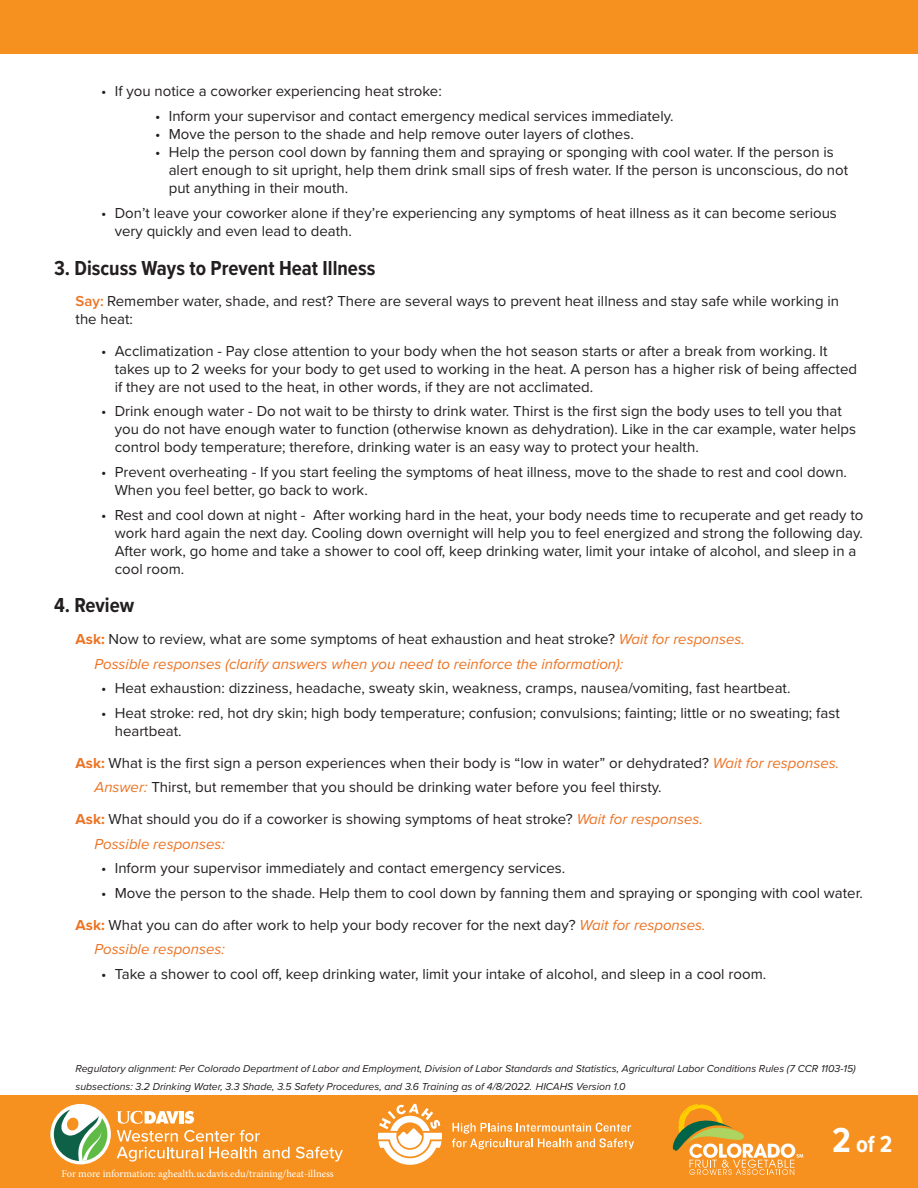
<style>
.page{position:relative;width:918px;height:1188px;background:#fff}
.page>*{position:absolute;margin:0;border:0;box-sizing:border-box;transform-origin:0 0}
.t1{font:700 24px "Proxima Nova Cond";color:#fff}
.t2{font:700 21px "Proxima Nova Cond";color:#231f20}
.Copy{font:15px/18px "Proxima Nova";color:#231f20}
.Ask_line{font:15px "Proxima Nova";color:#231f20}
.Possible_responses{font:italic 15px "Proxima Nova";color:#ec7323}
.Possible_responses_p{font:15px "Proxima Nova";color:#231f20}
.Copy-2{font:italic 10.5px/18px "Proxima Nova";color:#231f20}
.URL{font:10.5px "Minion Pro";color:#fff}
.s1{font-weight:600;color:#ec7323}
.s2{font-weight:700;color:#ec7323}
.s3{font-style:italic;color:#ec7323}
.s4{font-size:36px}
</style>
<div class="page">
<div style="left:0;top:1095px;width:918px;height:93px;background:#f69120"></div>
<div style="left:0;top:0;width:918px;height:54px;background:#f69120"></div>
<svg style="left:185px;top:1111px;width:9px;height:13px"></svg>
<div style="left:179px;top:1111px;width:5px;height:13px;background:#fff"></div>
<svg style="left:116px;top:1111px;width:63px;height:13px"></svg>
<svg style="left:117px;top:1130px;width:173px;height:32px"></svg>
<svg style="left:296px;top:1147px;width:47px;height:15px"></svg>
<svg style="left:50px;top:1104px;width:61px;height:60px"></svg>
<svg style="left:54px;top:1110px;width:53px;height:51px"></svg>
<svg style="left:378px;top:1104px;width:64px;height:61px"></svg>
<svg style="left:452px;top:1123px;width:182px;height:26px"></svg>
<svg style="left:672px;top:1104px;width:131px;height:71px"></svg>
<p class="Copy" style="left:101px;top:82px;width:342px">• If you notice a coworker experiencing heat stroke:</p>
<p class="Copy" style="left:155px;top:106px;width:520px">• Inform your supervisor and contact emergency medical services immediately.</p>
<p class="Copy" style="left:155px;top:124px;width:480px">• Move the person to the shade and help remove outer layers of clothes.</p>
<p class="Copy" style="left:169px;top:142px;width:681px;text-indent:-14px">• Help the person cool down by fanning them and spraying or sponging with cool water. If the person is alert enough to sit upright, help them drink small sips of fresh water. If the person is unconscious, do not put anything in their mouth.</p>
<p class="Copy" style="left:115px;top:203px;width:724px;text-indent:-14px">• Don’t leave your coworker alone if they’re experiencing any symptoms of heat illness as it can become serious very quickly and even lead to death.</p>
<p class="t2" style="left:54px;top:252px;width:323px">3. Discuss Ways to Prevent Heat Illness</p>
<p class="Copy" style="left:76px;top:291px;width:765px"><span class="s1">Say:</span> Remember water, shade, and rest? There are several ways to prevent heat illness and stay safe while working in the heat:</p>
<p class="Copy" style="left:115px;top:341px;width:744px;text-indent:-14px">• Acclimatization - Pay close attention to your body when the hot season starts or after a break from working. It takes up to 2 weeks for your body to get used to working in the heat. A person has a higher risk of being affected if they are not used to the heat, in other words, if they are not acclimated.</p>
<p class="Copy" style="left:115px;top:402px;width:743px;text-indent:-14px">• Drink enough water - Do not wait to be thirsty to drink water. Thirst is the first sign the body uses to tell you that you do not have enough water to function (otherwise known as dehydration). Like in the car example, water helps control body temperature; therefore, drinking water is an easy way to protect your health.</p>
<p class="Copy" style="left:115px;top:462px;width:734px;text-indent:-14px">• Prevent overheating - If you start feeling the symptoms of heat illness, move to the shade to rest and cool down.<br>When you feel better, go back to work.</p>
<p class="Copy" style="left:115px;top:505px;width:750px;text-indent:-14px">• Rest and cool down at night - After working hard in the heat, your body needs time to recuperate and get ready to work hard again the next day. Cooling down overnight will help you to feel energized and strong the following day.<br>After work, go home and take a shower to cool off, keep drinking water, limit your intake of alcohol, and sleep in a cool room.</p>
<p class="t2" style="left:54px;top:590px;width:82px">4. Review</p>
<p class="Ask_line" style="left:76px;top:628px;width:671px"><span class="s2">Ask:</span> Now to review, what are some symptoms of heat exhaustion and heat stroke? <span class="s3">Wait for responses.</span></p>
<p class="Possible_responses" style="left:94px;top:653px;width:530px">Possible responses (clarify answers when you need to reinforce the information):</p>
<p class="Copy" style="left:101px;top:679px;width:691px">• Heat exhaustion: dizziness, headache, sweaty skin, weakness, cramps, nausea/vomiting, fast heartbeat.</p>
<p class="Copy" style="left:115px;top:704px;width:727px;text-indent:-14px">• Heat stroke: red, hot dry skin; high body temperature; confusion; convulsions; fainting; little or no sweating; fast heartbeat.</p>
<p class="Ask_line" style="left:76px;top:752px;width:765px"><span class="s2">Ask:</span> What is the first sign a person experiences when their body is “low in water” or dehydrated? <span class="s3">Wait for responses.</span></p>
<p class="Possible_responses_p" style="left:94px;top:776px;width:569px"><span class="s3">Answer:</span> Thirst, but remember that you should be drinking water before you feel thirsty.</p>
<p class="Ask_line" style="left:76px;top:808px;width:629px"><span class="s2">Ask:</span> What should you do if a coworker is showing symptoms of heat stroke? <span class="s3">Wait for responses.</span></p>
<p class="Possible_responses" style="left:94px;top:833px;width:132px">Possible responses:</p>
<p class="Copy" style="left:101px;top:859px;width:466px">• Inform your supervisor immediately and contact emergency services.</p>
<p class="Copy" style="left:101px;top:884px;width:763px">• Move the person to the shade. Help them to cool down by fanning them and spraying or sponging with cool water.</p>
<p class="Ask_line" style="left:76px;top:914px;width:632px"><span class="s2">Ask:</span> What you can do after work to help your body recover for the next day? <span class="s3">Wait for responses.</span></p>
<p class="Possible_responses" style="left:94px;top:938px;width:132px">Possible responses:</p>
<p class="Copy" style="left:101px;top:965px;width:666px">• Take a shower to cool off, keep drinking water, limit your intake of alcohol, and sleep in a cool room.</p>
<p class="Copy-2" style="left:76px;top:1059px;width:782px">Regulatory alignment: Per Colorado Department of Labor and Employment, Division of Labor Standards and Statistics, Agricultural Labor Conditions Rules (7 CCR 1103-15) subsections: 3.2 Drinking Water, 3.3 Shade, 3.5 Safety Procedures, and 3.6 Training as of 4/8/2022. HICAHS Version 1.0</p>
<p class="URL" style="left:61px;top:1167px;width:274px">For more information: aghealth.ucdavis.edu/training/heat-illness</p>
<p class="t1" style="left:832px;top:1127px;width:62px"><span class="s4">2</span> of 2</p>
</div>
